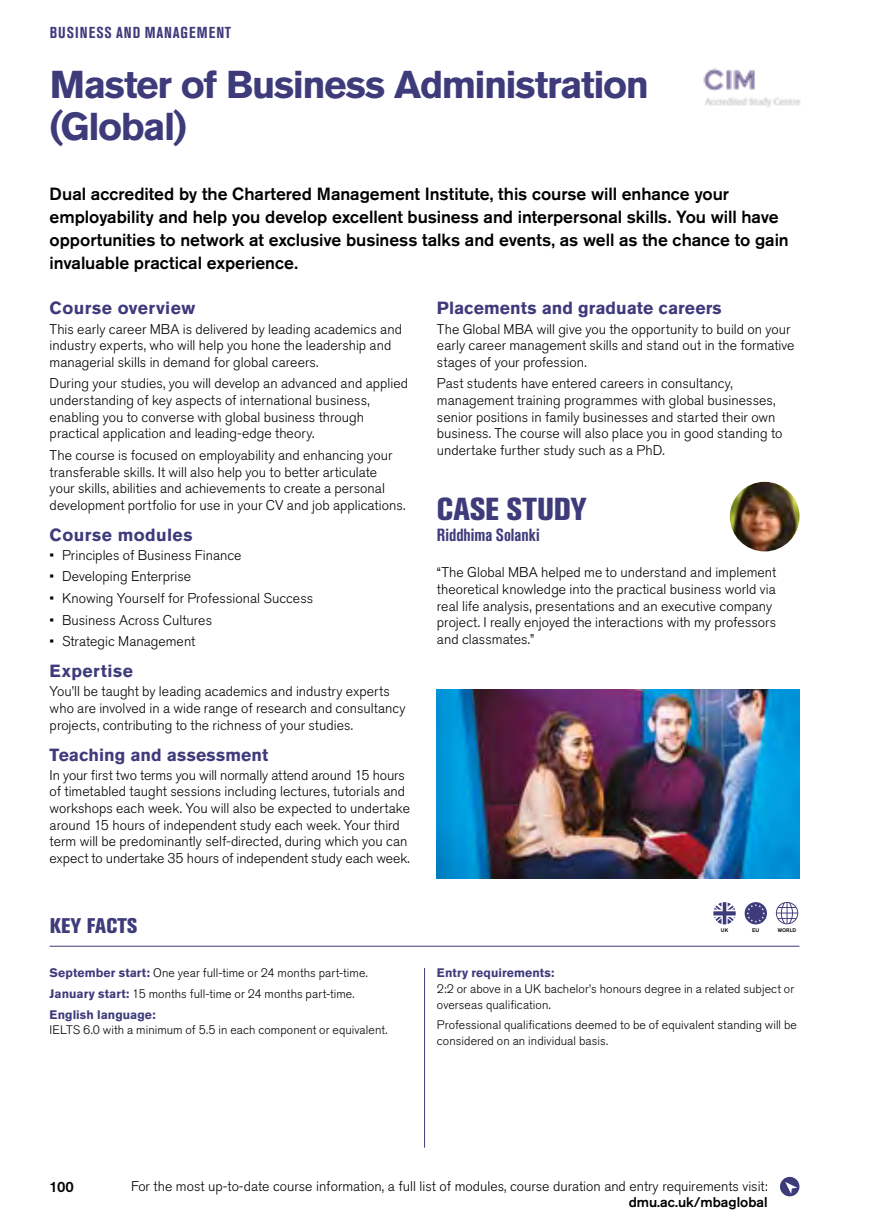
<style>
.page{position:relative;width:869px;height:1231px;background:#fff}
.page>*{position:absolute;margin:0;border:0;box-sizing:border-box;transform-origin:0 0}
.t1{font:700 38.5px/42px "Akzidenz Grotesk Pro";letter-spacing:-.035em;color:#3e3b7b}
.t2{font:800 condensed 31.5px "Akzidenz Grotesk Pro";color:#3e3b7b}
.t3{font:800 condensed 21px "Akzidenz Grotesk Pro";letter-spacing:.005em;color:#3e3b7b}
.t4{font:500 17.5px/22.8px "Akzidenz Grotesk Pro";letter-spacing:-.005em;color:#000}
.t5{font:700 17.5px "Akzidenz Grotesk Pro";letter-spacing:.015em;color:#3e3b7b}
.t6{font:700 condensed 17.5px "Akzidenz Grotesk Pro";letter-spacing:-.005em;color:#3e3b7b}
.t7{font:700 condensed 15.75px "Akzidenz Grotesk Pro";letter-spacing:.065em;color:#3e3b7b}
.t8{font:500 14.88px "Akzidenz Grotesk Pro";color:#000}
.t9{font:300 14px/16.6px "Akzidenz Grotesk Pro";color:#000}
.t10{font:500 14px "Akzidenz Grotesk Pro";color:#000}
.t11{font:300 12.25px/20.7px "Akzidenz Grotesk Pro";letter-spacing:.01em;color:#000}
.t12{font:700 12.25px "Akzidenz Grotesk Pro";letter-spacing:.01em;color:#3e3b7b}
.t13{font:500 5.25px "Akzidenz Grotesk Pro";letter-spacing:.025em;color:#000}
.s1{font-weight:700;color:#3e3b7b}
</style>
<div class="page">
<svg style="left:780px;top:1176px;width:19px;height:20px"></svg>
<hr style="left:50px;top:945px;width:749px;height:1px;background:#3e3b7b">
<svg style="left:713px;top:902px;width:22px;height:22px"></svg>
<svg style="left:744px;top:902px;width:22px;height:22px"></svg>
<svg style="left:775px;top:902px;width:22px;height:22px"></svg>
<hr style="left:424px;top:967px;width:1px;height:180px;background:#3e3b7b">
<img style="left:729px;top:482px;width:70px;height:69px;border-radius:35px">
<img style="left:437px;top:689px;width:362px;height:189px">
<img style="left:703px;top:68px;width:98px;height:39px">
<p class="t7" style="left:50px;top:22px;width:183px">BUSINESS AND MANAGEMENT</p>
<h1 class="t1" style="left:50px;top:63px;width:600px">Master of Business Administration (Global)</h1>
<p class="t4" style="left:50px;top:182px;width:740px">Dual accredited by the Chartered Management Institute, this course will enhance your employability and help you develop excellent business and interpersonal skills. You will have opportunities to network at exclusive business talks and events, as well as the chance to gain invaluable practical experience.</p>
<p class="t5" style="left:50px;top:297px;width:147px">Course overview</p>
<p class="t9" style="left:50px;top:320px;width:353px">This early career MBA is delivered by leading academics and industry experts, who will help you hone the leadership and managerial skills in demand for global careers.</p>
<p class="t9" style="left:50px;top:375px;width:360px">During your studies, you will develop an advanced and applied understanding of key aspects of international business, enabling you to converse with global business through practical application and leading-edge theory.</p>
<p class="t9" style="left:50px;top:446px;width:357px">The course is focused on employability and enhancing your transferable skills. It will also help you to better articulate your skills, abilities and achievements to create a personal development portfolio for use in your CV and job applications.</p>
<p class="t5" style="left:50px;top:523px;width:144px">Course modules</p>
<p class="t9" style="left:50px;top:546px;width:193px">• Principles of Business Finance</p>
<p class="t9" style="left:50px;top:568px;width:143px">• Developing Enterprise</p>
<p class="t9" style="left:50px;top:590px;width:265px">• Knowing Yourself for Professional Success</p>
<p class="t9" style="left:50px;top:611px;width:164px">• Business Across Cultures</p>
<p class="t9" style="left:50px;top:633px;width:147px">• Strategic Management</p>
<p class="t5" style="left:50px;top:659px;width:85px">Expertise</p>
<p class="t9" style="left:50px;top:683px;width:357px">You’ll be taught by leading academics and industry experts who are involved in a wide range of research and consultancy projects, contributing to the richness of your studies.</p>
<p class="t5" style="left:50px;top:743px;width:220px">Teaching and assessment</p>
<p class="t9" style="left:50px;top:766px;width:361px">In your first two terms you will normally attend around 15 hours of timetabled taught sessions including lectures, tutorials and workshops each week. You will also be expected to undertake around 15 hours of independent study each week. Your third term will be predominantly self-directed, during which you can expect to undertake 35 hours of independent study each week.</p>
<p class="t5" style="left:437px;top:297px;width:286px">Placements and graduate careers</p>
<p class="t9" style="left:437px;top:320px;width:359px">The Global MBA will give you the opportunity to build on your early career management skills and stand out in the formative stages of your profession.</p>
<p class="t9" style="left:437px;top:375px;width:347px">Past students have entered careers in consultancy, management training programmes with global businesses, senior positions in family businesses and started their own business. The course will also place you in good standing to undertake further study such as a PhD.</p>
<h2 class="t2" style="left:437px;top:488px;width:151px">CASE STUDY</h2>
<p class="t6" style="left:437px;top:523px;width:104px">Riddhima Solanki</p>
<p class="t9" style="left:437px;top:564px;width:340px">“The Global MBA helped me to understand and implement theoretical knowledge into the practical business world via real life analysis, presentations and an executive company project. I really enjoyed the interactions with my professors and classmates.”</p>
<h3 class="t3" style="left:50px;top:912px;width:89px">KEY FACTS</h3>
<p class="t13" style="left:720px;top:926px;width:9px">UK</p>
<p class="t13" style="left:751px;top:926px;width:9px">EU</p>
<p class="t13" style="left:777px;top:926px;width:20px">WORLD</p>
<p class="t11" style="left:50px;top:962px;width:319px"><span class="s1">September start:</span> One year full-time or 24 months part-time.<br><span class="s1">January start:</span> 15 months full-time or 24 months part-time.<br><span class="s1">English language:</span></p>
<p class="t11" style="left:50px;top:1019px;width:339px">IELTS 6.0 with a minimum of 5.5 in each component or equivalent.</p>
<p class="t12" style="left:437px;top:964px;width:119px">Entry requirements:</p>
<p class="t11" style="left:437px;top:980px;width:358px;line-height:15.8px">2:2 or above in a UK bachelor’s honours degree in a related subject or overseas qualification.</p>
<p class="t11" style="left:437px;top:1017px;width:361px;line-height:15.8px">Professional qualifications deemed to be of equivalent standing will be considered on an individual basis.</p>
<p class="t8" style="left:50px;top:1176px;width:26px">100</p>
<p class="t9" style="left:131px;top:1177px;width:637px">For the most up-to-date course information, a full list of modules, course duration and entry requirements visit:</p>
<p class="t10" style="left:628px;top:1192px;width:140px">dmu.ac.uk/mbaglobal</p>
</div>
